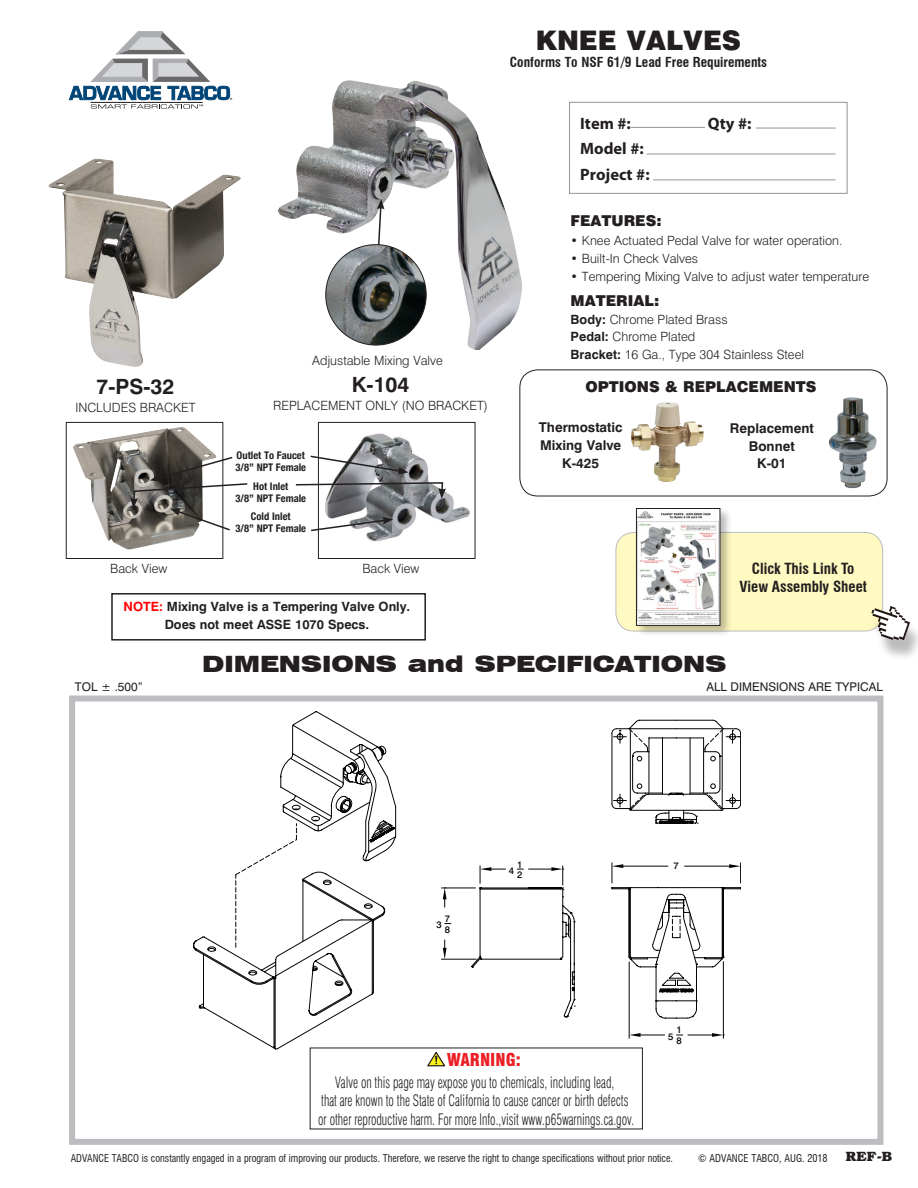
<style>
.page{position:relative;width:918px;height:1188px;background:#fff}
.page>*{position:absolute;margin:0;border:0;box-sizing:border-box;transform-origin:0 0}
.t1{font:900 27px "Swiss 721 BT";color:#231f20}
.t2{font:900 expanded 22.5px "Swiss 721 BT";color:#231f20;scale:.95 1}
.Feature_Copy{font:700 21px "Swiss 721 BT";color:#231f20}
.t3{font:900 condensed 17.25px "Swiss 721 BT";color:#ec1f26}
.t4{font:700 16.5px "Myriad Pro";color:#231f20}
.t5{font:300 condensed 15.6px/18.6px "Swiss 721 BT";color:#211d1e;text-align:center;scale:.78 1}
.Features{font:900 15px "Swiss 721 BT";color:#231f20}
.t6{font:700 condensed 15px "Swiss 721 BT";color:#231f20}
.Feature_Copy-2{font:700 13.5px "Swiss 721 BT";color:#231f20}
.Feature_Copy-3{font:700 condensed 13.5px "Swiss 721 BT";color:#231f20}
.t7{font:700 13.5px "Bookman";color:#231f20}
.Feature_Copy-4{font:300 12.75px "Swiss 721 BT";color:#231f20}
.Feature_Copy-5{font:700 12.75px "Swiss 721 BT";color:#231f20}
.t8{font:12px "Swiss 721 BT";color:#231f20}
.t9{font:condensed 10.5px "Swiss 721 BT";color:#231f20;scale:.95 1}
.t10{font:700 condensed 10.5px "Helvetica Neue";color:#231f20}
.t11{font:condensed 10.5px "Swiss 721 BT";color:#231f20}
.t12{font:500 9.45px/10.4px "Swiss 721 BT";color:#040503}
.s1{color:#f00}
.s2{font-weight:700}
</style>
<div class="page">
<img style="left:278px;top:80px;width:244px;height:270px">
<div style="left:69px;top:696px;width:814px;height:449px;border:6px solid #bcbdc0"></div>
<svg style="left:69px;top:31px;width:163px;height:78px"></svg>
<div style="left:111px;top:593px;width:315px;height:48px;border:2px solid #231f20"></div>
<div style="left:569px;top:102px;width:278px;height:92px;background:#fff;border:1px solid #939598"></div>
<hr style="left:756px;top:128px;width:80px;height:1px;background:#939598">
<hr style="left:630px;top:127px;width:75px;height:1px;background:#939598">
<hr style="left:647px;top:154px;width:189px;height:1px;background:#939598">
<hr style="left:653px;top:180px;width:183px;height:1px;background:#939598">
<img style="left:48px;top:159px;width:193px;height:208px">
<svg style="left:470px;top:916px;width:81px;height:52px"></svg>
<svg style="left:441px;top:887px;width:110px;height:29px"></svg>
<svg style="left:203px;top:711px;width:194px;height:338px"></svg>
<svg style="left:373px;top:729px;width:178px;height:157px"></svg>
<svg style="left:480px;top:867px;width:11px;height:4px"></svg>
<hr style="left:441px;top:959px;width:35px;height:1px;background:#040503">
<hr style="left:441px;top:888px;width:34px;height:1px;background:#040503">
<svg style="left:443px;top:940px;width:4px;height:19px"></svg>
<hr style="left:629px;top:962px;width:1px;height:76px;background:#040503">
<hr style="left:723px;top:962px;width:1px;height:76px;background:#040503">
<svg style="left:629px;top:1033px;width:36px;height:4px"></svg>
<svg style="left:443px;top:888px;width:4px;height:19px"></svg>
<svg style="left:551px;top:719px;width:190px;height:300px"></svg>
<svg style="left:677px;top:1033px;width:47px;height:4px"></svg>
<svg style="left:373px;top:199px;width:11px;height:46px"></svg>
<img style="left:326px;top:245px;width:100px;height:100px;border-radius:50px">
<div style="left:519px;top:369px;width:368px;height:127px;border:1px solid #231f20;border-radius:18px"></div>
<img style="left:829px;top:397px;width:48px;height:91px">
<img style="left:631px;top:402px;width:73px;height:80px">
<div style="left:616px;top:532px;width:267px;height:99px;background:#fffac1;border-radius:18px"></div>
<div style="left:616px;top:532px;width:267px;height:99px;border:1px solid #bcbdc0;border-radius:18px"></div>
<div style="left:635px;top:507px;width:97px;height:130px;background:#231f20;opacity:.3"></div>
<img style="left:638px;top:511px;width:80px;height:113px">
<div style="left:636px;top:508px;width:84px;height:118px;border:1px solid #231f20"></div>
<div style="left:871px;top:612px;width:47px;height:49px;background:#231f20;opacity:.3"></div>
<svg style="left:871px;top:606px;width:39px;height:34px"></svg>
<img style="left:73px;top:427px;width:143px;height:123px">
<div style="left:66px;top:422px;width:157px;height:137px;border:1px solid #231f20"></div>
<img style="left:325px;top:433px;width:145px;height:109px">
<div style="left:318px;top:422px;width:157px;height:137px;border:1px solid #231f20"></div>
<svg style="left:311px;top:517px;width:82px;height:15px"></svg>
<svg style="left:130px;top:456px;width:118px;height:76px"></svg>
<svg style="left:295px;top:481px;width:151px;height:18px"></svg>
<svg style="left:310px;top:455px;width:98px;height:19px"></svg>
<svg style="left:427px;top:1052px;width:19px;height:15px"></svg>
<p class="t1" style="left:536px;top:24px;width:207px">KNEE VALVES</p>
<p class="Feature_Copy-3" style="left:510px;top:54px;width:259px">Conforms To NSF 61/9 Lead Free Requirements</p>
<p class="Feature_Copy" style="left:97px;top:373px;width:79px">7-PS-32</p>
<p class="Feature_Copy-4" style="left:75px;top:400px;width:122px">INCLUDES BRACKET</p>
<p class="Feature_Copy-4" style="left:312px;top:352px;width:132px">Adjustable Mixing Valve</p>
<p class="Feature_Copy" style="left:352px;top:372px;width:59px">K-104</p>
<p class="Feature_Copy-4" style="left:273px;top:398px;width:216px">REPLACEMENT ONLY (NO BRACKET)</p>
<p class="t10" style="left:237px;top:446px;width:70px">Outlet To Faucet</p>
<p class="t10" style="left:236px;top:458px;width:72px">3/8” NPT Female</p>
<p class="t10" style="left:253px;top:477px;width:37px">Hot Inlet</p>
<p class="t10" style="left:236px;top:489px;width:72px">3/8” NPT Female</p>
<p class="t10" style="left:251px;top:508px;width:41px">Cold Inlet</p>
<p class="t10" style="left:236px;top:520px;width:72px">3/8” NPT Female</p>
<p class="Feature_Copy-4" style="left:110px;top:561px;width:58px">Back View</p>
<p class="Feature_Copy-4" style="left:362px;top:561px;width:58px">Back View</p>
<p class="Feature_Copy-5" style="left:124px;top:599px;width:288px"><span class="s1">NOTE:</span> Mixing Valve is a Tempering Valve Only.</p>
<p class="Feature_Copy-5" style="left:165px;top:617px;width:206px">Does not meet ASSE 1070 Specs.</p>
<p class="t4" style="left:580px;top:113px;width:52px">Item #:</p>
<p class="t4" style="left:708px;top:113px;width:45px">Qty #:</p>
<p class="t4" style="left:580px;top:138px;width:65px">Model #:</p>
<p class="t4" style="left:580px;top:164px;width:71px">Project #:</p>
<p class="Features" style="left:571px;top:212px;width:93px">FEATURES:</p>
<p class="Feature_Copy-4" style="left:571px;top:233px;width:273px">• Knee Actuated Pedal Valve for water operation.</p>
<p class="Feature_Copy-4" style="left:571px;top:251px;width:129px">• Built-In Check Valves</p>
<p class="Feature_Copy-4" style="left:571px;top:268px;width:300px">• Tempering Mixing Valve to adjust water temperature</p>
<p class="Features" style="left:571px;top:291px;width:90px">MATERIAL:</p>
<p class="Feature_Copy-4" style="left:571px;top:311px;width:158px"><span class="s2">Body:</span> Chrome Plated Brass</p>
<p class="Feature_Copy-4" style="left:571px;top:329px;width:126px"><span class="s2">Pedal:</span> Chrome Plated</p>
<p class="Feature_Copy-4" style="left:571px;top:347px;width:235px"><span class="s2">Bracket:</span> 16 Ga., Type 304 Stainless Steel</p>
<p class="Features" style="left:585px;top:377px;width:233px">OPTIONS &amp; REPLACEMENTS</p>
<p class="Feature_Copy-2" style="left:539px;top:419px;width:85px">Thermostatic</p>
<p class="Feature_Copy-2" style="left:540px;top:437px;width:83px">Mixing Valve</p>
<p class="Feature_Copy-2" style="left:562px;top:455px;width:38px">K-425</p>
<p class="Feature_Copy-2" style="left:730px;top:420px;width:85px">Replacement</p>
<p class="Feature_Copy-2" style="left:749px;top:437px;width:47px">Bonnet</p>
<p class="Feature_Copy-2" style="left:757px;top:455px;width:31px">K-01</p>
<p class="t6" style="left:752px;top:559px;width:104px">Click This Link To</p>
<p class="t6" style="left:739px;top:577px;width:129px">View Assembly Sheet</p>
<p class="t2" style="left:202px;top:651px;width:553px">DIMENSIONS and SPECIFICATIONS</p>
<p class="t8" style="left:75px;top:679px;width:69px">TOL ± .500”</p>
<p class="t8" style="left:706px;top:679px;width:178px">ALL DIMENSIONS ARE TYPICAL</p>
<p class="t12" style="left:437px;top:920px;width:7px">3</p>
<p class="t12" style="left:445px;top:913px;width:7px">7<br>8</p>
<p class="t12" style="left:509px;top:865px;width:7px">4</p>
<p class="t12" style="left:517px;top:859px;width:7px">1<br>2</p>
<p class="t12" style="left:674px;top:860px;width:7px">7</p>
<p class="t12" style="left:668px;top:1031px;width:7px">5</p>
<p class="t12" style="left:677px;top:1025px;width:7px;line-height:10.8px">1<br>8</p>
<p class="t3" style="left:447px;top:1050px;width:75px">WARNING:</p>
<p class="t5" style="left:318px;top:1073px;width:407px">Valve on this page may expose you to chemicals, including lead,<br>that are known to the State of California to cause cancer or birth defects or other reproductive harm. For more Info.,visit www.p65warnings.ca.gov.</p>
<p class="t9" style="left:71px;top:1152px;width:636px">ADVANCE TABCO is constantly engaged in a program of improving our products. Therefore, we reserve the right to change specifications without prior notice.</p>
<p class="t11" style="left:698px;top:1152px;width:131px">© ADVANCE TABCO, AUG. 2018</p>
<p class="t7" style="left:846px;top:1148px;width:48px">REF-B</p>
</div>
